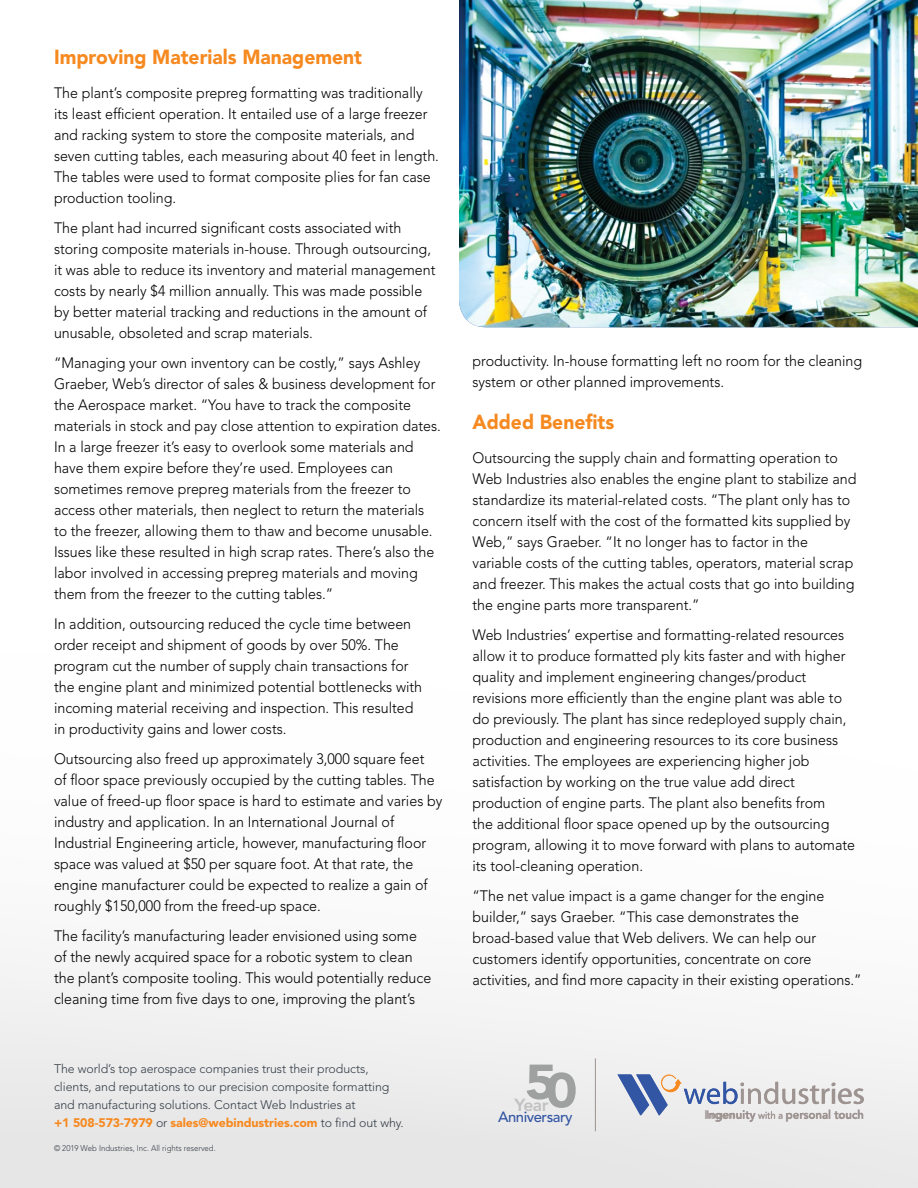
<style>
.page{position:relative;width:918px;height:1188px;background:#fff}
.page>*{position:absolute;margin:0;border:0;box-sizing:border-box;transform-origin:0 0}
.t1{font:900 48.6px "Avenir LT Std";color:#9fa1a1;scale:1.11 1}
.t2{font:900 20.25px "Avenir LT Std";color:#f6891f;scale:.95 1}
.t3{font:800 17.4px "Avenir LT Std";color:#c2c1c1}
.t4{font:300 15px/21px "Avenir LT Std";color:#000;scale:.95 1}
.t5{font:500 14.85px "Avenir LT Std";letter-spacing:-.03em;color:#3255a4}
.t6{font:800 12.45px "Avenir LT Std";letter-spacing:-.03em;color:#9d9391;scale:.96 1}
.t7{font:300 12.3px/18px "Avenir LT Std";letter-spacing:-.005em;color:#343e48}
.t8{font:300 8.25px "Avenir LT Std";color:#343e48;scale:.95 1}
.s1{font-weight:900;color:#f6891f}
.s2{font-weight:400;font-size:9.75px}
</style>
<div class="page">
<div style="left:0;top:573px;width:918px;height:615px;background:linear-gradient(to bottom,#fff,#ebeaea)"></div>
<img style="left:459px;top:0;width:459px;height:327px">
<svg style="left:617px;top:1074px;width:247px;height:47px"></svg>
<hr style="left:595px;top:1058px;width:1px;height:73px;background:#9d9391">
<h2 class="t2" style="left:54px;top:45px;width:326px">Improving Materials Management</h2>
<p class="t4" style="left:54px;top:83px;width:407px">The plant’s composite prepreg formatting was traditionally its least efficient operation. It entailed use of a large freezer and racking system to store the composite materials, and seven cutting tables, each measuring about 40 feet in length.<br>The tables were used to format composite plies for fan case production tooling.</p>
<p class="t4" style="left:54px;top:218px;width:403px">The plant had incurred significant costs associated with storing composite materials in-house. Through outsourcing, it was able to reduce its inventory and material management costs by nearly $4 million annually. This was made possible by better material tracking and reductions in the amount of unusable, obsoleted and scrap materials.</p>
<p class="t4" style="left:54px;top:353px;width:409px">“Managing your own inventory can be costly,” says Ashley Graeber, Web’s director of sales &amp; business development for the Aerospace market. “You have to track the composite materials in stock and pay close attention to expiration dates.<br>In a large freezer it’s easy to overlook some materials and have them expire before they’re used. Employees can sometimes remove prepreg materials from the freezer to access other materials, then neglect to return the materials to the freezer, allowing them to thaw and become unusable.<br>Issues like these resulted in high scrap rates. There’s also the labor involved in accessing prepreg materials and moving them from the freezer to the cutting tables.”</p>
<p class="t4" style="left:54px;top:614px;width:389px">In addition, outsourcing reduced the cycle time between order receipt and shipment of goods by over 50%. The program cut the number of supply chain transactions for the engine plant and minimized potential bottlenecks with incoming material receiving and inspection. This resulted in productivity gains and lower costs.</p>
<p class="t4" style="left:54px;top:748px;width:410px">Outsourcing also freed up approximately 3,000 square feet<br>of floor space previously occupied by the cutting tables. The value of freed-up floor space is hard to estimate and varies by industry and application. In an International Journal of Industrial Engineering article, however, manufacturing floor space was valued at $50 per square foot. At that rate, the engine manufacturer could be expected to realize a gain of roughly $150,000 from the freed-up space.</p>
<p class="t4" style="left:54px;top:925px;width:399px">The facility’s manufacturing leader envisioned using some of the newly acquired space for a robotic system to clean the plant’s composite tooling. This would potentially reduce cleaning time from five days to one, improving the plant’s</p>
<p class="t7" style="left:54px;top:1060px;width:351px">The world’s top aerospace companies trust their products, clients, and reputations to our precision composite formatting and manufacturing solutions. Contact Web Industries at<br><span class="s1">+1 508-573-7979</span> or <span class="s1">sales@webindustries.com</span> to find out why.</p>
<p class="t8" style="left:54px;top:1143px;width:172px">© 2019 Web Industries, Inc. All rights reserved.</p>
<p class="t4" style="left:472px;top:350px;width:412px">productivity. In-house formatting left no room for the cleaning system or other planned improvements.</p>
<h2 class="t2" style="left:472px;top:409px;width:151px">Added Benefits</h2>
<p class="t4" style="left:472px;top:447px;width:406px">Outsourcing the supply chain and formatting operation to Web Industries also enables the engine plant to stabilize and standardize its material-related costs. “The plant only has to concern itself with the cost of the formatted kits supplied by Web,” says Graeber. “It no longer has to factor in the variable costs of the cutting tables, operators, material scrap and freezer. This makes the actual costs that go into building the engine parts more transparent.”</p>
<p class="t4" style="left:472px;top:624px;width:404px">Web Industries’ expertise and formatting-related resources allow it to produce formatted ply kits faster and with higher quality and implement engineering changes/product revisions more efficiently than the engine plant was able to do previously. The plant has since redeployed supply chain, production and engineering resources to its core business activities. The employees are experiencing higher job satisfaction by working on the true value add direct production of engine parts. The plant also benefits from<br>the additional floor space opened up by the outsourcing program, allowing it to move forward with plans to automate its tool-cleaning operation.</p>
<p class="t4" style="left:472px;top:885px;width:411px">“The net value impact is a game changer for the engine builder,” says Graeber. “This case demonstrates the broad-based value that Web delivers. We can help our customers identify opportunities, concentrate on core activities, and find more capacity in their existing operations.”</p>
<h1 class="t1" style="left:525px;top:1053px;width:30px">5</h1>
<p class="t5" style="left:498px;top:1108px;width:76px">Anniversary</p>
<h1 class="t1" style="left:546px;top:1061px;width:30px">0</h1>
<p class="t3" style="left:515px;top:1094px;width:35px">Year</p>
<p class="t6" style="left:705px;top:1107px;width:168px">Ingenuity <span class="s2">with a</span> personal touch</p>
</div>
